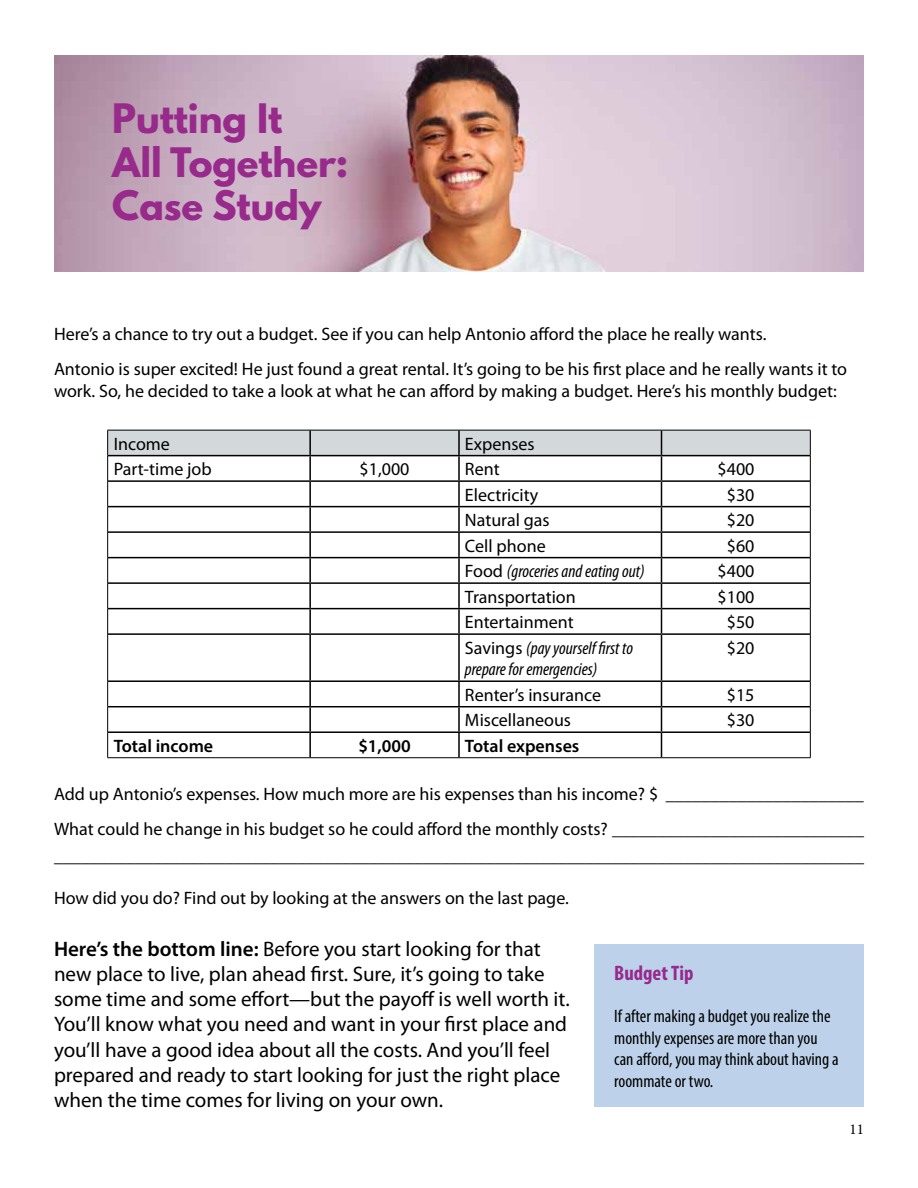
<style>
.page{position:relative;width:918px;height:1188px;background:#fff}
.page>*{position:absolute;margin:0;border:0;box-sizing:border-box;transform-origin:0 0}
.t1{font:700 36px/43.2px "League Spartan";color:#972a8b}
.t2{font:21px/25.2px "Myriad Pro";color:#000}
.t3{font:700 condensed 21px "Myriad Pro";color:#972a8b}
.t4{font:18px/35.1px "Myriad Pro";color:#000}
.t5{font:condensed 18px/21.6px "Myriad Pro";color:#000}
.t6{font:italic condensed 18px/21.6px "Myriad Pro";color:#000}
.t7{font:600 18px "Myriad Pro";color:#000}
.t8{font:15px "Minion Pro";color:#000}
.s1{font-style:normal;font-stretch:normal}
.s2{font-weight:600}
</style>
<div class="page">
<img style="left:54px;top:55px;width:810px;height:216px">
<hr style="left:108px;top:633px;width:202px;height:2px;background:#000">
<hr style="left:310px;top:633px;width:149px;height:2px;background:#000">
<hr style="left:309px;top:635px;width:2px;height:45px;background:#000">
<hr style="left:459px;top:633px;width:203px;height:2px;background:#000">
<hr style="left:458px;top:635px;width:2px;height:45px;background:#000">
<hr style="left:662px;top:633px;width:148px;height:2px;background:#000">
<hr style="left:661px;top:635px;width:1px;height:45px;background:#000">
<hr style="left:108px;top:680px;width:202px;height:2px;background:#000">
<hr style="left:310px;top:680px;width:149px;height:2px;background:#000">
<hr style="left:309px;top:682px;width:2px;height:24px;background:#000">
<hr style="left:459px;top:680px;width:203px;height:2px;background:#000">
<hr style="left:458px;top:682px;width:2px;height:24px;background:#000">
<hr style="left:662px;top:680px;width:148px;height:2px;background:#000">
<hr style="left:108px;top:706px;width:202px;height:1px;background:#000">
<hr style="left:310px;top:706px;width:149px;height:1px;background:#000">
<hr style="left:309px;top:707px;width:2px;height:24px;background:#000">
<hr style="left:459px;top:706px;width:203px;height:1px;background:#000">
<hr style="left:458px;top:707px;width:2px;height:24px;background:#000">
<hr style="left:662px;top:706px;width:148px;height:1px;background:#000">
<hr style="left:108px;top:731px;width:202px;height:2px;background:#000">
<hr style="left:310px;top:731px;width:149px;height:2px;background:#000">
<hr style="left:309px;top:733px;width:2px;height:24px;background:#000">
<hr style="left:459px;top:731px;width:203px;height:2px;background:#000">
<hr style="left:458px;top:733px;width:2px;height:24px;background:#000">
<hr style="left:662px;top:731px;width:148px;height:2px;background:#000">
<svg style="left:661px;top:682px;width:1px;height:75px"></svg>
<svg style="left:107px;top:430px;width:704px;height:204px"></svg>
<hr style="left:107px;top:634px;width:1px;height:47px;background:#000">
<hr style="left:810px;top:634px;width:1px;height:47px;background:#000">
<svg style="left:107px;top:681px;width:1px;height:76px"></svg>
<svg style="left:810px;top:681px;width:1px;height:76px"></svg>
<hr style="left:107px;top:757px;width:203px;height:1px;background:#000">
<hr style="left:310px;top:757px;width:149px;height:1px;background:#000">
<hr style="left:459px;top:757px;width:203px;height:1px;background:#000">
<hr style="left:662px;top:757px;width:149px;height:1px;background:#000">
<div style="left:594px;top:944px;width:270px;height:163px;background:#bdd2ea"></div>
<h1 class="t1" style="left:112px;top:97px;width:238px">Putting It<br>All Together:<br>Case Study</h1>
<p class="t4" style="left:54px;top:316px;width:795px">Here’s a chance to try out a budget. See if you can help Antonio afford the place he really wants.<br>Antonio is super excited! He just found a great rental. It’s going to be his first place and he really wants it to</p>
<p class="t4" style="left:54px;top:373px;width:784px">work. So, he decided to take a look at what he can afford by making a budget. Here’s his monthly budget:</p>
<p class="t4" style="left:114px;top:426px;width:58px">Income</p>
<p class="t4" style="left:465px;top:426px;width:71px">Expenses</p>
<p class="t4" style="left:114px;top:451px;width:100px">Part-time job</p>
<p class="t4" style="left:360px;top:451px;width:51px">$1,000</p>
<p class="t4" style="left:465px;top:451px;width:36px">Rent</p>
<p class="t4" style="left:718px;top:451px;width:38px">$400</p>
<p class="t4" style="left:465px;top:477px;width:75px">Electricity</p>
<p class="t4" style="left:727px;top:477px;width:29px">$30</p>
<p class="t4" style="left:465px;top:502px;width:86px">Natural gas</p>
<p class="t4" style="left:727px;top:502px;width:29px">$20</p>
<p class="t4" style="left:465px;top:528px;width:82px">Cell phone</p>
<p class="t4" style="left:727px;top:528px;width:29px">$60</p>
<p class="t6" style="left:465px;top:560px;width:181px"><span class="s1">Food</span> (groceries and eating out)</p>
<p class="t4" style="left:718px;top:553px;width:38px">$400</p>
<p class="t4" style="left:465px;top:579px;width:112px">Transportation</p>
<p class="t4" style="left:718px;top:579px;width:38px">$100</p>
<p class="t4" style="left:465px;top:604px;width:110px">Entertainment</p>
<p class="t4" style="left:727px;top:604px;width:29px">$50</p>
<p class="t6" style="left:465px;top:637px;width:170px"><span class="s1">Savings</span> (pay yourself first to prepare for emergencies)</p>
<p class="t4" style="left:727px;top:630px;width:29px">$20</p>
<p class="t4" style="left:465px;top:677px;width:138px">Renter’s insurance</p>
<p class="t4" style="left:727px;top:677px;width:29px">$15</p>
<p class="t4" style="left:465px;top:702px;width:108px">Miscellaneous</p>
<p class="t4" style="left:727px;top:702px;width:29px">$30</p>
<p class="t7" style="left:114px;top:734px;width:101px">Total income</p>
<p class="t7" style="left:358px;top:734px;width:54px">$1,000</p>
<p class="t7" style="left:465px;top:734px;width:116px">Total expenses</p>
<p class="t4" style="left:54px;top:777px;width:811px;line-height:34.5px">Add up Antonio’s expenses. How much more are his expenses than his income? $ ______________________<br>What could he change in his budget so he could afford the monthly costs? ____________________________</p>
<p class="t4" style="left:54px;top:839px;width:811px">__________________________________________________________________________________________</p>
<p class="t4" style="left:54px;top:880px;width:516px">How did you do? Find out by looking at the answers on the last page.</p>
<p class="t2" style="left:54px;top:936px;width:517px"><span class="s2">Here’s the bottom line:</span> Before you start looking for that new place to live, plan ahead first. Sure, it’s going to take some time and some effort—but the payoff is well worth it.<br>You’ll know what you need and want in your first place and you’ll have a good idea about all the costs. And you’ll feel prepared and ready to start looking for just the right place when the time comes for living on your own.</p>
<p class="t3" style="left:614px;top:960px;width:81px">Budget Tip</p>
<p class="t5" style="left:614px;top:1005px;width:226px">If after making a budget you realize the monthly expenses are more than you can afford, you may think about having a roommate or two.</p>
<p class="t8" style="left:850px;top:1119px;width:16px">11</p>
</div>
